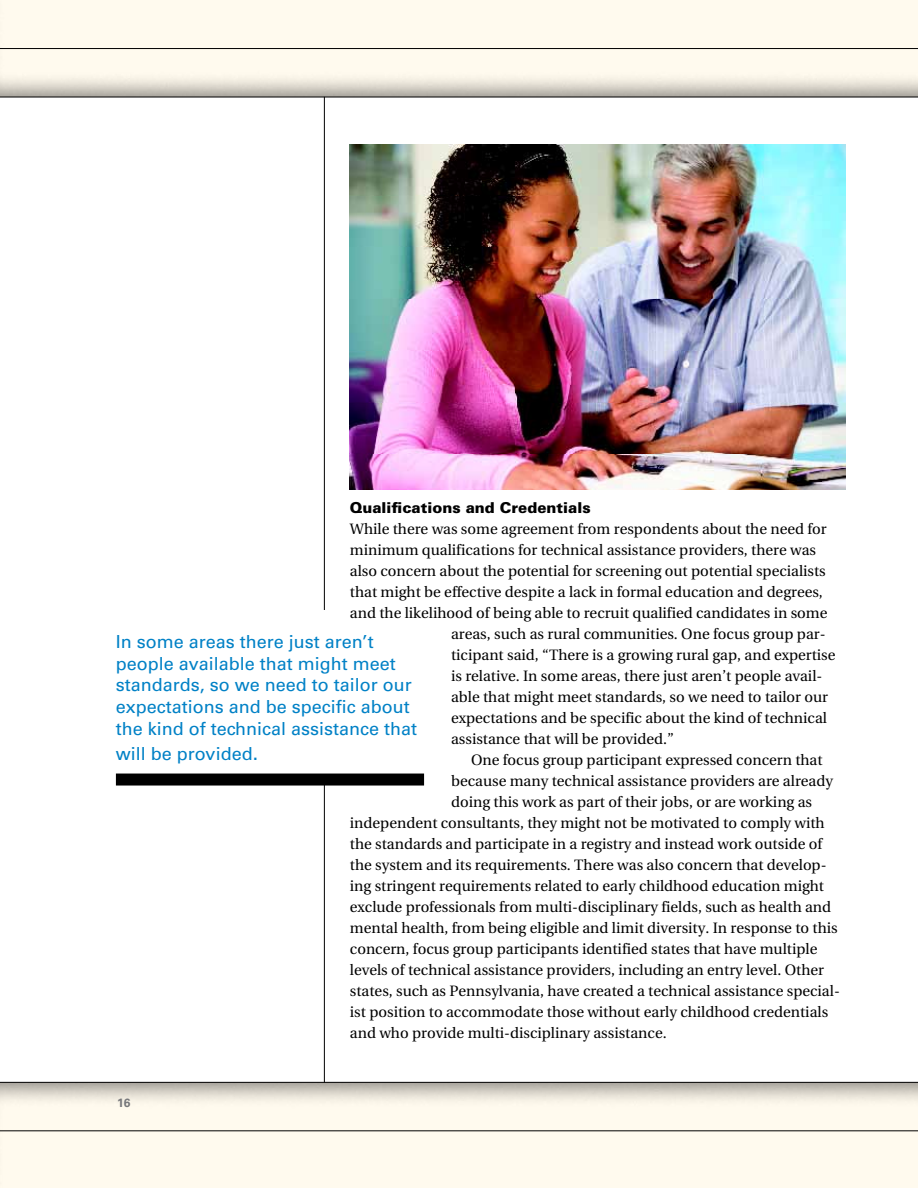
<style>
.page{position:relative;width:918px;height:1188px;background:#fff}
.page>*{position:absolute;margin:0;border:0;box-sizing:border-box;transform-origin:0 0}
.t1{font:18px/21.6px "Univers LT Std";color:#0081c6}
.t2{font:15px "Utopia";color:#000}
.t3{font:900 15px "Univers LT Std";color:#000}
.t4{font:700 12px "Univers LT Std";color:#77787b}
.s1{font-size:19.5px}
</style>
<div class="page">
<div style="left:0;top:1076px;width:918px;height:112px;background:#000;opacity:.45"></div>
<hr style="left:0;top:1082px;width:918px;height:1px;background:#000">
<div style="left:0;top:0;width:918px;height:99px;background:#000;opacity:.45"></div>
<hr style="left:0;top:1131px;width:918px;height:1px;background:#000">
<hr style="left:0;top:48px;width:918px;height:1px;background:#000">
<hr style="left:0;top:97px;width:918px;height:1px;background:#000">
<hr style="left:324px;top:97px;width:1px;height:986px;background:#000">
<div style="left:116px;top:610px;width:308px;height:172px;background:#fff"></div>
<div style="left:116px;top:774px;width:308px;height:12px;background:#000"></div>
<img style="left:350px;top:144px;width:496px;height:345px">
<p class="t3" style="left:350px;top:499px;width:242px">Qualifications and Credentials</p>
<p class="t2" style="left:350px;top:521px;width:478px">While there was some agreement from respondents about the need for</p>
<p class="t2" style="left:350px;top:542px;width:468px">minimum qualifications for technical assistance providers, there was</p>
<p class="t2" style="left:350px;top:563px;width:477px">also concern about the potential for screening out potential specialists</p>
<p class="t2" style="left:350px;top:584px;width:474px">that might be effective despite a lack in formal education and degrees,</p>
<p class="t2" style="left:350px;top:605px;width:479px">and the likelihood of being able to recruit qualified candidates in some</p>
<p class="t2" style="left:451px;top:626px;width:376px">areas, such as rural communities. One focus group par-</p>
<p class="t2" style="left:451px;top:647px;width:386px">ticipant said, “There is a growing rural gap, and expertise</p>
<p class="t2" style="left:451px;top:668px;width:373px">is relative. In some areas, there just aren’t people avail-</p>
<p class="t2" style="left:451px;top:689px;width:378px">able that might meet standards, so we need to tailor our</p>
<p class="t2" style="left:451px;top:710px;width:377px">expectations and be specific about the kind of technical</p>
<p class="t2" style="left:451px;top:731px;width:225px">assistance that will be provided.”</p>
<p class="t2" style="left:471px;top:752px;width:353px">One focus group participant expressed concern that</p>
<p class="t2" style="left:451px;top:773px;width:383px">because many technical assistance providers are already</p>
<p class="t2" style="left:451px;top:794px;width:363px">doing this work as part of their jobs, or are working as</p>
<p class="t2" style="left:350px;top:815px;width:476px">independent consultants, they might not be motivated to comply with</p>
<p class="t2" style="left:350px;top:836px;width:474px">the standards and participate in a registry and instead work outside of</p>
<p class="t2" style="left:350px;top:857px;width:478px">the system and its requirements. There was also concern that develop-</p>
<p class="t2" style="left:350px;top:878px;width:476px">ing stringent requirements related to early childhood education might</p>
<p class="t2" style="left:350px;top:899px;width:483px">exclude professionals from multi-disciplinary fields, such as health and</p>
<p class="t2" style="left:350px;top:920px;width:489px">mental health, from being eligible and limit diversity. In response to this</p>
<p class="t2" style="left:350px;top:941px;width:469px">concern, focus group participants identified states that have multiple</p>
<p class="t2" style="left:350px;top:962px;width:476px">levels of technical assistance providers, including an entry level. Other</p>
<p class="t2" style="left:350px;top:983px;width:491px">states, such as Pennsylvania, have created a technical assistance special-</p>
<p class="t2" style="left:350px;top:1004px;width:480px">ist position to accommodate those without early childhood credentials</p>
<p class="t2" style="left:350px;top:1025px;width:318px">and who provide multi-disciplinary assistance.</p>
<p class="t1" style="left:116px;top:631px;width:303px">In some areas there just aren’t people available that might meet standards, so we need to tailor our expectations and be specific about the kind of technical assistance that</p>
<p class="t1" style="left:116px;top:743px;width:144px">will be provided<span class="s1">.</span></p>
<p class="t4" style="left:117px;top:1095px;width:15px">16</p>
</div>
